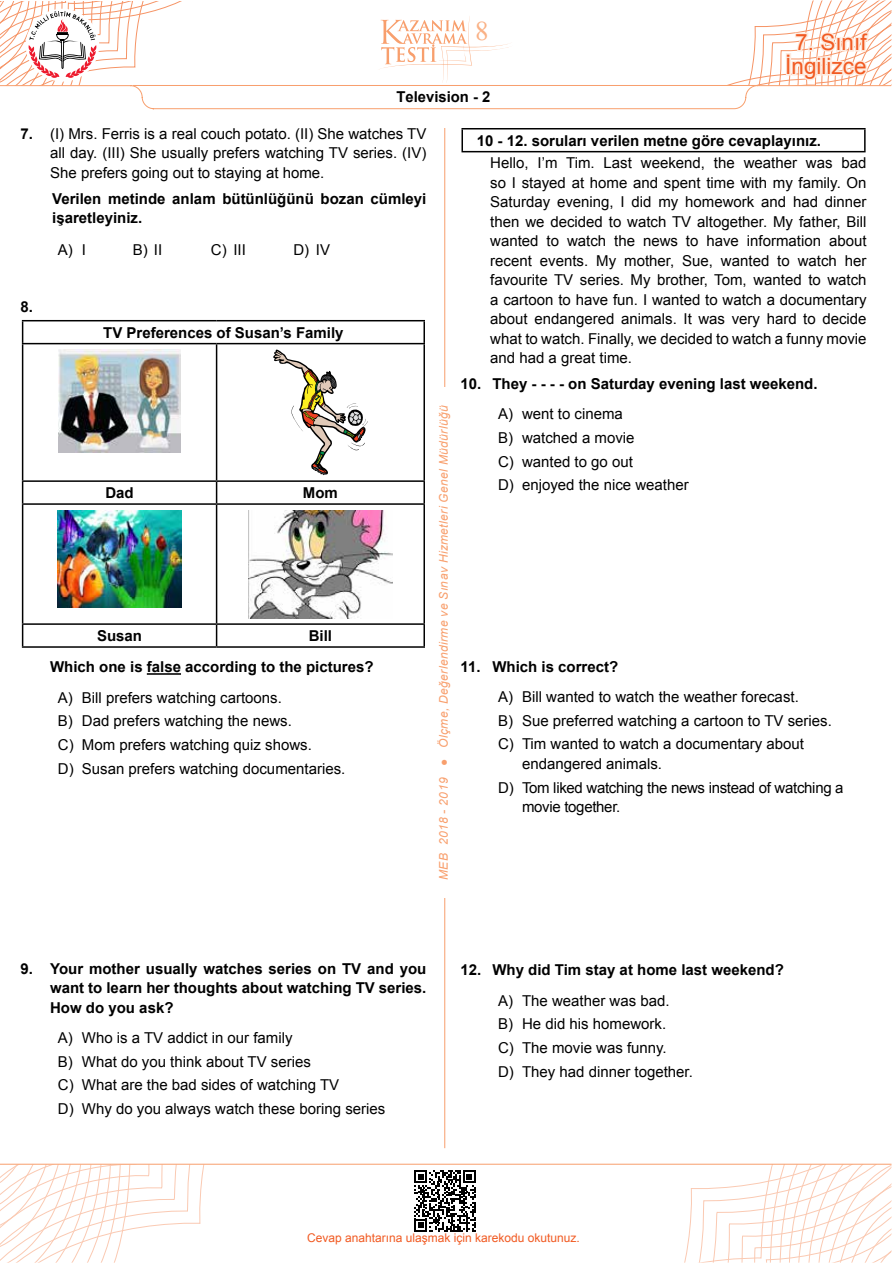
<style>
.page{position:relative;width:893px;height:1263px;background:#fff}
.page>*{position:absolute;margin:0;border:0;box-sizing:border-box;transform-origin:0 0}
.t1{font:27px "Times New Roman";color:#fab185}
.t2{font:22.5px/24px "Arial";color:#f15a22;text-align:center}
.t3{font:15px/23.7px "Arial";color:#000}
.t4{font:700 15px/19.5px "Arial";color:#000}
.t5{font:15px/23.7px "Arial";letter-spacing:-.02em;color:#000}
.t6{font:italic 12px "Arial";letter-spacing:.03em;color:#f89f6d}
.t7{font:12px "Arial";color:#f15a22}
.s1{font-weight:700}
</style>
<div class="page">
<svg style="left:0;top:1165px;width:205px;height:98px"></svg>
<svg style="left:684px;top:1165px;width:207px;height:97px"></svg>
<hr style="left:0;top:1164px;width:891px;height:1px;background:#f89f6d">
<hr style="left:444px;top:128px;width:1px;height:1020px;background:#f89f6d">
<div style="left:434px;top:387px;width:19px;height:511px;background:#fff"></div>
<svg style="left:0;top:0;width:891px;height:109px"></svg>
<svg style="left:414px;top:1170px;width:62px;height:62px"></svg>
<hr style="left:147px;top:673px;width:34px;height:2px;background:#000">
<hr style="left:22px;top:320px;width:195px;height:1px;background:#000">
<svg style="left:22px;top:321px;width:1px;height:22px"></svg>
<hr style="left:217px;top:320px;width:208px;height:1px;background:#000">
<hr style="left:423px;top:321px;width:2px;height:22px;background:#000">
<hr style="left:22px;top:343px;width:195px;height:1px;background:#000">
<hr style="left:22px;top:344px;width:1px;height:136px;background:#000">
<hr style="left:217px;top:343px;width:208px;height:1px;background:#000">
<hr style="left:216px;top:344px;width:1px;height:136px;background:#000">
<hr style="left:423px;top:344px;width:2px;height:136px;background:#000">
<hr style="left:22px;top:480px;width:195px;height:2px;background:#000">
<svg style="left:22px;top:482px;width:1px;height:21px"></svg>
<hr style="left:217px;top:480px;width:208px;height:2px;background:#000">
<svg style="left:216px;top:482px;width:1px;height:21px"></svg>
<hr style="left:423px;top:482px;width:2px;height:21px;background:#000">
<hr style="left:22px;top:503px;width:195px;height:2px;background:#000">
<hr style="left:22px;top:505px;width:1px;height:118px;background:#000">
<hr style="left:217px;top:503px;width:208px;height:2px;background:#000">
<hr style="left:216px;top:505px;width:1px;height:118px;background:#000">
<hr style="left:423px;top:505px;width:2px;height:118px;background:#000">
<hr style="left:22px;top:623px;width:195px;height:2px;background:#000">
<svg style="left:22px;top:625px;width:1px;height:21px"></svg>
<hr style="left:217px;top:623px;width:208px;height:2px;background:#000">
<svg style="left:216px;top:625px;width:1px;height:21px"></svg>
<hr style="left:423px;top:625px;width:2px;height:21px;background:#000">
<hr style="left:22px;top:646px;width:195px;height:2px;background:#000">
<hr style="left:217px;top:646px;width:208px;height:2px;background:#000">
<img style="left:58px;top:350px;width:123px;height:102px">
<svg style="left:273px;top:350px;width:95px;height:125px"></svg>
<img style="left:58px;top:510px;width:124px;height:97px">
<img style="left:249px;top:510px;width:143px;height:108px">
<hr style="left:461px;top:128px;width:405px;height:1px;background:#000">
<hr style="left:461px;top:129px;width:2px;height:22px;background:#000">
<hr style="left:864px;top:129px;width:2px;height:22px;background:#000">
<hr style="left:461px;top:151px;width:405px;height:1px;background:#000">
<h1 class="t1" style="left:475px;top:13px;width:15px">8</h1>
<p class="t4" style="left:397px;top:88px;width:95px">Television - 2</p>
<h2 class="t2" style="left:785px;top:30px;width:83px">7. Sınıf<br>İngilizce</h2>
<p class="t3" style="left:50px;top:124px;width:378px;line-height:19.5px;text-align:justify;text-indent:-30px"><span class="s1">7.</span> (I) Mrs. Ferris is a real couch potato. (II) She watches TV all day. (III) She usually prefers watching TV series. (IV)<br>She prefers going out to staying at home.</p>
<p class="t4" style="left:52px;top:189px;width:376px">Verilen metinde anlam bütünlüğünü bozan cümleyi işaretleyiniz.</p>
<p class="t3" style="left:58px;top:238px;width:30px">A) I</p>
<p class="t3" style="left:133px;top:238px;width:31px">B) II</p>
<p class="t3" style="left:211px;top:238px;width:37px">C) III</p>
<p class="t3" style="left:293px;top:238px;width:38px">D) IV</p>
<p class="t4" style="left:20px;top:297px;width:14px">8.</p>
<p class="t4" style="left:103px;top:323px;width:242px">TV Preferences of Susan’s Family</p>
<p class="t4" style="left:105px;top:483px;width:30px">Dad</p>
<p class="t4" style="left:303px;top:483px;width:36px">Mom</p>
<p class="t4" style="left:97px;top:626px;width:47px">Susan</p>
<p class="t4" style="left:50px;top:620px;width:325px;line-height:31.3px;text-indent:259px">Bill<br>Which one is false according to the pictures?</p>
<p class="t3" style="left:58px;top:685px;width:289px">A) Bill prefers watching cartoons.<br>B) Dad prefers watching the news.<br>C) Mom prefers watching quiz shows.<br>D) Susan prefers watching documentaries.</p>
<p class="t6" style="left:436px;top:880px;width:476px;rotate:-90deg">MEB 2018 - 2019 ● Ölçme, Değerlendirme ve Sınav Hizmetleri Genel Müdürlüğü</p>
<p class="t4" style="left:477px;top:131px;width:346px">10 - 12. soruları verilen metne göre cevaplayınız.</p>
<p class="t3" style="left:490px;top:153px;width:378px;line-height:19.5px;text-align:justify">Hello, I’m Tim. Last weekend, the weather was bad so I stayed at home and spent time with my family. On Saturday evening, I did my homework and had dinner then we decided to watch TV altogether. My father, Bill wanted to watch the news to have information about recent events. My mother, Sue, wanted to watch her favourite TV series. My brother, Tom, wanted to watch a cartoon to have fun. I wanted to watch a documentary about endangered animals. It was very hard to decide what to watch. Finally, we decided to watch a funny movie and had a great time.</p>
<p class="t4" style="left:460px;top:374px;width:358px">10. They - - - - on Saturday evening last weekend.</p>
<p class="t3" style="left:498px;top:402px;width:192px">A) went to cinema<br>B) watched a movie<br>C) wanted to go out<br>D) enjoyed the nice weather</p>
<p class="t4" style="left:460px;top:657px;width:159px">11. Which is correct?</p>
<p class="t3" style="left:498px;top:685px;width:335px">A) Bill wanted to watch the weather forecast.<br>B) Sue preferred watching a cartoon to TV series.<br>C) Tim wanted to watch a documentary about</p>
<p class="t5" style="left:498px;top:752px;width:347px;text-indent:24px">endangered animals.<br>D) Tom liked watching the news instead of watching a</p>
<p class="t5" style="left:522px;top:795px;width:100px">movie together.</p>
<p class="t4" style="left:50px;top:959px;width:378px;text-align:justify;text-indent:-30px">9. Your mother usually watches series on TV and you want to learn her thoughts about watching TV series.<br>How do you ask?</p>
<p class="t3" style="left:58px;top:1026px;width:329px">A) Who is a TV addict in our family<br>B) What do you think about TV series<br>C) What are the bad sides of watching TV<br>D) Why do you always watch these boring series</p>
<p class="t4" style="left:460px;top:961px;width:325px">12. Why did Tim stay at home last weekend?</p>
<p class="t3" style="left:498px;top:989px;width:196px">A) The weather was bad.<br>B) He did his homework.<br>C) The movie was funny.<br>D) They had dinner together.</p>
<p class="t7" style="left:307px;top:1230px;width:274px">Cevap anahtarına ulaşmak için karekodu okutunuz.</p>
</div>
